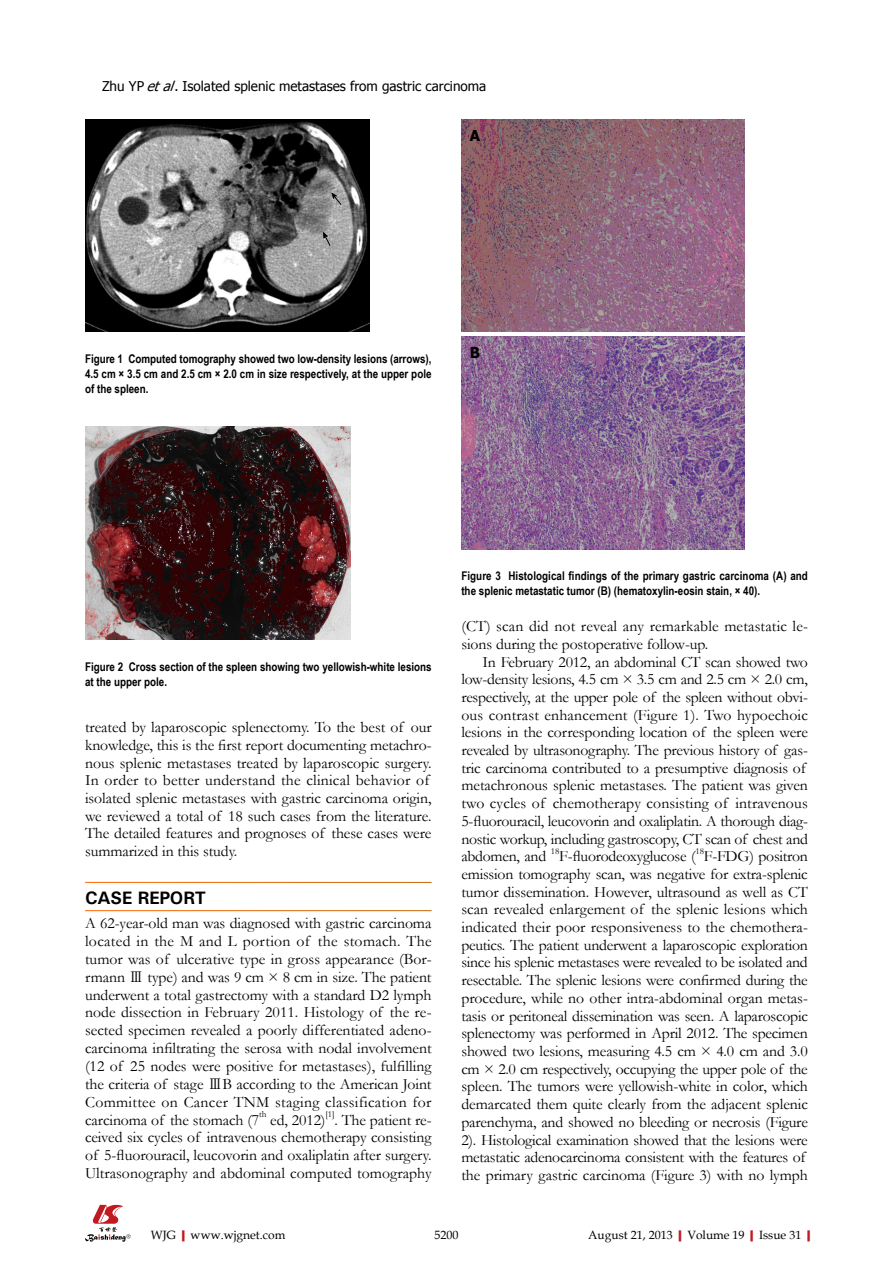
<style>
.page{position:relative;width:893px;height:1263px;background:#fff}
.page>*{position:absolute;margin:0;border:0;box-sizing:border-box;transform-origin:0 0}
.t1{font:700 18px "Univers";letter-spacing:-.01em;color:#000}
.t2{font:15.75px/17.7px "Garamond";letter-spacing:-.01em;color:#000}
.t3{font:15.75px "Garamond";letter-spacing:.01em;color:#000}
.t4{font:700 15px "Tahoma";color:#000}
.t5{font:13.5px "Tahoma";color:#000}
.t6{font:700 12px/15px "Arial Narrow";color:#000}
.t7{font:12px "Book Antiqua";color:#000}
.t8{font:9.15px "Garamond";color:#000}
.s1{font-style:italic}
.s2{font-family:"Koz Min Pro";font-size:14.25px}
.s3{font-weight:700;color:#c01920}
</style>
<div class="page">
<img style="left:85px;top:119px;width:285px;height:213px">
<svg style="left:323px;top:232px;width:8px;height:14px"></svg>
<svg style="left:85px;top:1205px;width:46px;height:37px"></svg>
<svg style="left:331px;top:193px;width:11px;height:12px"></svg>
<img style="left:461px;top:119px;width:284px;height:213px">
<img style="left:461px;top:337px;width:284px;height:212px">
<img style="left:85px;top:427px;width:265px;height:212px">
<p class="t5" style="left:102px;top:77px;width:386px">Zhu YP <span class="s1">etal</span>. Isolated splenic metastases from gastric carcinoma</p>
<p class="t4" style="left:470px;top:125px;width:12px">A</p>
<p class="t6" style="left:85px;top:351px;width:348px;text-align:justify">Figure 1 Computed tomography showed two low-density lesions (arrows), 4.5 cm × 3.5 cm and 2.5 cm × 2.0 cm in size respectively, at the upper pole of the spleen.</p>
<p class="t4" style="left:470px;top:342px;width:12px">B</p>
<p class="t6" style="left:85px;top:659px;width:348px">Figure 2 Cross section of the spleen showing two yellowish-white lesions at the upper pole.</p>
<p class="t2" style="left:85px;top:718px;width:348px">treated by laparoscopic splenectomy. To the best of our knowledge, this is the first report documenting metachro&shy;nous splenic metastases treated by laparoscopic surgery.<br>In order to better understand the clinical behavior of isolated splenic metastases with gastric carcinoma origin, we reviewed a total of 18 such cases from the literature.<br>The detailed features and prognoses of these cases were summarized in this study.</p>
<p class="t1" style="left:85px;top:886px;width:123px">CASE REPORT</p>
<p class="t2" style="left:85px;top:914px;width:348px;text-align:justify">A 62-year-old man was diagnosed with gastric carcinoma located in the M and L portion of the stomach. The tumor was of ulcerative type in gross appearance (Bor&shy;rmann <span class="s2">Ⅲ</span> type) and was 9 cm × 8 cm in size. The patient underwent a total gastrectomy with a standard D2 lymph node dissection in February 2011. Histology of the re&shy;sected specimen revealed a poorly differentiated adeno&shy;carcinoma infiltrating the serosa with nodal involvement (12 of 25 nodes were positive for metastases), fulfilling the criteria of stage <span class="s2">Ⅲ</span>B according to the American Joint Committee on Cancer TNM staging classification for carcinoma of the stomach (7</p>
<p class="t8" style="left:259px;top:1108px;width:9px">th</p>
<p class="t2" style="left:270px;top:1110px;width:57px">ed, 2012)</p>
<p class="t8" style="left:325px;top:1108px;width:11px">[1]</p>
<p class="t2" style="left:85px;top:1110px;width:348px;text-align:justify;text-indent:250px">. The patient re&shy;ceived six cycles of intravenous chemotherapy consisting of 5-fluorouracil, leucovorin and oxaliplatin after surgery.<br>Ultrasonography and abdominal computed tomography</p>
<p class="t6" style="left:461px;top:568px;width:348px">Figure 3 Histological findings of the primary gastric carcinoma (A) and the splenic metastatic tumor (B) (hematoxylin-eosin stain, × 40).</p>
<p class="t3" style="left:461px;top:616px;width:348px">(CT) scan did not reveal any remarkable metastatic le-</p>
<p class="t2" style="left:461px;top:635px;width:248px">sions during the postoperative follow-up.</p>
<p class="t2" style="left:483px;top:652px;width:327px">In February 2012, an abdominal CT scan showed two</p>
<p class="t2" style="left:461px;top:670px;width:348px">low-density lesions, 4.5 cm × 3.5 cm and 2.5 cm × 2.0 cm,</p>
<p class="t2" style="left:461px;top:688px;width:348px">respectively, at the upper pole of the spleen without obvi-</p>
<p class="t3" style="left:461px;top:704px;width:348px">ous contrast enhancement (Figure 1). Two hypoechoic</p>
<p class="t2" style="left:461px;top:723px;width:348px">lesions in the corresponding location of the spleen were</p>
<p class="t2" style="left:461px;top:741px;width:348px">revealed by ultrasonography. The previous history of gas-</p>
<p class="t2" style="left:461px;top:758px;width:346px">tric carcinoma contributed to a presumptive diagnosis of</p>
<p class="t2" style="left:461px;top:776px;width:348px">metachronous splenic metastases. The patient was given</p>
<p class="t3" style="left:461px;top:793px;width:348px">two cycles of chemotherapy consisting of intravenous</p>
<p class="t2" style="left:461px;top:812px;width:348px">5-fluorouracil, leucovorin and oxaliplatin. A thorough diag-</p>
<p class="t2" style="left:461px;top:829px;width:348px">nostic workup, including gastroscopy, CT scan of chest and</p>
<p class="t2" style="left:461px;top:847px;width:86px">abdomen, and</p>
<p class="t8" style="left:551px;top:845px;width:10px">18</p>
<p class="t2" style="left:559px;top:847px;width:138px">F-fluorodeoxyglucose (</p>
<p class="t8" style="left:696px;top:845px;width:10px">18</p>
<p class="t2" style="left:461px;top:847px;width:348px;text-indent:242px">F-FDG) positron emission tomography scan, was negative for extra-splenic tumor dissemination. However, ultrasound as well as CT scan revealed enlargement of the splenic lesions which indicated their poor responsiveness to the chemothera&shy;peutics. The patient underwent a laparoscopic exploration since his splenic metastases were revealed to be isolated and resectable. The splenic lesions were confirmed during the procedure, while no other intra-abdominal organ metas&shy;tasis or peritoneal dissemination was seen. A laparoscopic splenectomy was performed in April 2012. The specimen showed two lesions, measuring 4.5 cm × 4.0 cm and 3.0 cm × 2.0 cm respectively, occupying the upper pole of the spleen. The tumors were yellowish-white in color, which demarcated them quite clearly from the adjacent splenic parenchyma, and showed no bleeding or necrosis (Figure 2). Histological examination showed that the lesions were metastatic adenocarcinoma consistent with the features of the primary gastric carcinoma (Figure 3) with no lymph</p>
<p class="t7" style="left:151px;top:1226px;width:136px">WJG<span class="s3">|</span>www.wjgnet.com</p>
<p class="t7" style="left:434px;top:1226px;width:25px">5200</p>
<p class="t7" style="left:588px;top:1226px;width:229px">August 21, 2013<span class="s3">|</span>Volume 19<span class="s3">|</span>Issue 31<span class="s3">|</span></p>
</div>
